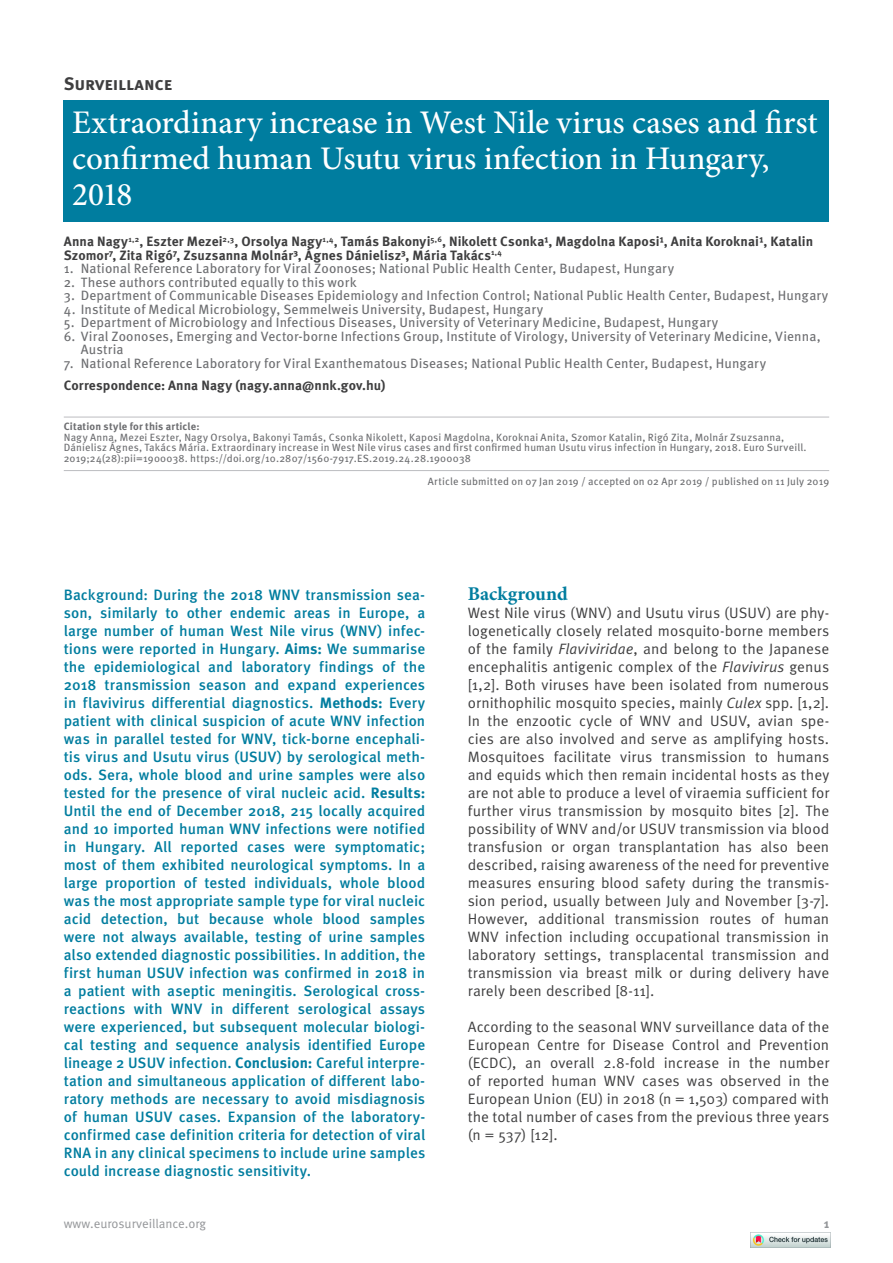
<style>
.page{position:relative;width:893px;height:1263px;background:#fff}
.page>*{position:absolute;margin:0;border:0;box-sizing:border-box;transform-origin:0 0}
.t1{font:500 33px/36px "Minion Pro";color:#fff}
.t2{font:700 19.5px "Minion Pro";letter-spacing:-.005em;color:#007d9f}
.t3{font:700 18px "Meta Pro";color:#3e3e3f}
.t4{font:500 15px/18px "Meta Pro";letter-spacing:.005em;color:#007d9f;text-align:justify}
.t5{font:15px/18px "Meta Pro";letter-spacing:.005em;color:#3e3e3f;text-align:justify}
.t6{font:13.5px/13.5px "Meta Pro";letter-spacing:.01em;color:#6c6d70}
.t7{font:700 13.5px/13.5px "Meta Pro";letter-spacing:.005em;color:#3e3e3f}
.t8{font:12.75px "Meta Pro";color:#939598}
.t9{font:700 12.75px "Meta Pro";color:#939598}
.t10{font:10.5px/10.5px "Meta Pro";letter-spacing:.015em;color:#6c6d70}
.t11{font:700 10.5px "Meta Pro";letter-spacing:.015em;color:#6c6d70}
.s1{font-weight:700}
.s2{font-style:italic}
</style>
<div class="page">
<hr style="left:64px;top:417px;width:765px;height:1px;background:#bcbdc0">
<hr style="left:64px;top:470px;width:765px;height:1px;background:#bcbdc0">
<div style="left:64px;top:100px;width:765px;height:122px;background:#007d9f"></div>
<img style="left:750px;top:1232px;width:80px;height:16px">
<p class="t3" style="left:64px;top:72px;width:110px">Surveillance</p>
<h1 class="t1" style="left:72px;top:104px;width:747px">Extraordinary increase in West Nile virus cases and first confirmed human Usutu virus infection in Hungary,<br>2018</h1>
<p class="t7" style="left:64px;top:235px;width:751px">Anna Nagy<sup>1,2</sup>, Eszter Mezei<sup>2,3</sup>, Orsolya Nagy<sup>1,4</sup>, Tamás Bakonyi<sup>5,6</sup>, Nikolett Csonka¹, Magdolna Kaposi¹, Anita Koroknai¹, Katalin<br>Szomor⁷, Zita Rigó⁷, Zsuzsanna Molnár³, Ágnes Dánielisz³, Mária Takács<sup>1,4</sup></p>
<p class="t6" style="left:64px;top:262px;width:612px">1. National Reference Laboratory for Viral Zoonoses; National Public Health Center, Budapest, Hungary</p>
<p class="t6" style="left:64px;top:276px;width:294px">2. These authors contributed equally to this work</p>
<p class="t6" style="left:64px;top:289px;width:766px">3. Department of Communicable Diseases Epidemiology and Infection Control; National Public Health Center, Budapest, Hungary</p>
<p class="t6" style="left:64px;top:303px;width:481px">4. Institute of Medical Microbiology, Semmelweis University, Budapest, Hungary</p>
<p class="t6" style="left:64px;top:316px;width:656px">5. Department of Microbiology and Infectious Diseases, University of Veterinary Medicine, Budapest, Hungary</p>
<p class="t6" style="left:81px;top:330px;width:741px;text-indent:-17px">6. Viral Zoonoses, Emerging and Vector-borne Infections Group, Institute of Virology, University of Veterinary Medicine, Vienna,<br>Austria</p>
<p class="t6" style="left:64px;top:357px;width:704px">7. National Reference Laboratory for Viral Exanthematous Diseases; National Public Health Center, Budapest, Hungary</p>
<p class="t7" style="left:64px;top:379px;width:323px">Correspondence: Anna Nagy (nagy.anna@nnk.gov.hu)</p>
<p class="t11" style="left:64px;top:420px;width:137px">Citation style for this article:</p>
<p class="t10" style="left:64px;top:432px;width:744px">Nagy Anna, Mezei Eszter, Nagy Orsolya, Bakonyi Tamás, Csonka Nikolett, Kaposi Magdolna, Koroknai Anita, Szomor Katalin, Rigó Zita, Molnár Zsuzsanna,<br>Dánielisz Ágnes, Takács Mária. Extraordinary increase in West Nile virus cases and first confirmed human Usutu virus infection in Hungary, 2018. Euro Surveill.<br>2019;24(28):pii=1900038. https://doi.org/10.2807/1560-7917.ES.2019.24.28.1900038</p>
<p class="t10" style="left:428px;top:476px;width:403px">Article submitted on 07 Jan 2019 / accepted on 02 Apr 2019 / published on 11 July 2019</p>
<p class="t4" style="left:64px;top:586px;width:363px">Background: During the 2018 WNV transmission sea&shy;son, similarly to other endemic areas in Europe, a large number of human West Nile virus (WNV) infec&shy;tions were reported in Hungary. <span class="s1">Aims:</span> We summarise the epidemiological and laboratory findings of the 2018 transmission season and expand experiences in flavivirus differential diagnostics. <span class="s1">Methods:</span> Every patient with clinical suspicion of acute WNV infection was in parallel tested for WNV, tick-borne encephali&shy;tis virus and Usutu virus (USUV) by serological meth&shy;ods. Sera, whole blood and urine samples were also tested for the presence of viral nucleic acid. <span class="s1">Results:<br></span>Until the end of December 2018, 215 locally acquired and 10 imported human WNV infections were notified in Hungary. All reported cases were symptomatic; most of them exhibited neurological symptoms. In a large proportion of tested individuals, whole blood was the most appropriate sample type for viral nucleic acid detection, but because whole blood samples were not always available, testing of urine samples also extended diagnostic possibilities. In addition, the first human USUV infection was confirmed in 2018 in a patient with aseptic meningitis. Serological cross&shy;reactions with WNV in different serological assays were experienced, but subsequent molecular biologi&shy;cal testing and sequence analysis identified Europe lineage 2 USUV infection. <span class="s1">Conclusion:</span> Careful interpre&shy;tation and simultaneous application of different labo&shy;ratory methods are necessary to avoid misdiagnosis of human USUV cases. Expansion of the laboratory&shy;confirmed case definition criteria for detection of viral RNA in any clinical specimens to include urine samples could increase diagnostic sensitivity.</p>
<h2 class="t2" style="left:468px;top:580px;width:101px">Background</h2>
<p class="t5" style="left:468px;top:604px;width:363px">West Nile virus (WNV) and Usutu virus (USUV) are phy&shy;logenetically closely related mosquito-borne members of the family <span class="s2">Flaviviridae</span>, and belong to the Japanese encephalitis antigenic complex of the <span class="s2">Flavivirus</span> genus [1,2]. Both viruses have been isolated from numerous ornithophilic mosquito species, mainly <span class="s2">Culex</span> spp. [1,2].<br>In the enzootic cycle of WNV and USUV, avian spe&shy;cies are also involved and serve as amplifying hosts.<br>Mosquitoes facilitate virus transmission to humans and equids which then remain incidental hosts as they are not able to produce a level of viraemia sufficient for further virus transmission by mosquito bites [2]. The possibility of WNV and/or USUV transmission via blood transfusion or organ transplantation has also been described, raising awareness of the need for preventive measures ensuring blood safety during the transmis&shy;sion period, usually between July and November [3-7].<br>However, additional transmission routes of human WNV infection including occupational transmission in laboratory settings, transplacental transmission and transmission via breast milk or during delivery have rarely been described [8-11].</p>
<p class="t5" style="left:468px;top:1018px;width:363px">According to the seasonal WNV surveillance data of the European Centre for Disease Control and Prevention (ECDC), an overall 2.8-fold increase in the number of reported human WNV cases was observed in the European Union (EU) in 2018 (n = 1,503) compared with the total number of cases from the previous three years (n = 537) [12].</p>
<p class="t8" style="left:64px;top:1215px;width:144px">www.eurosurveillance.org</p>
<p class="t9" style="left:824px;top:1215px;width:7px">1</p>
</div>
